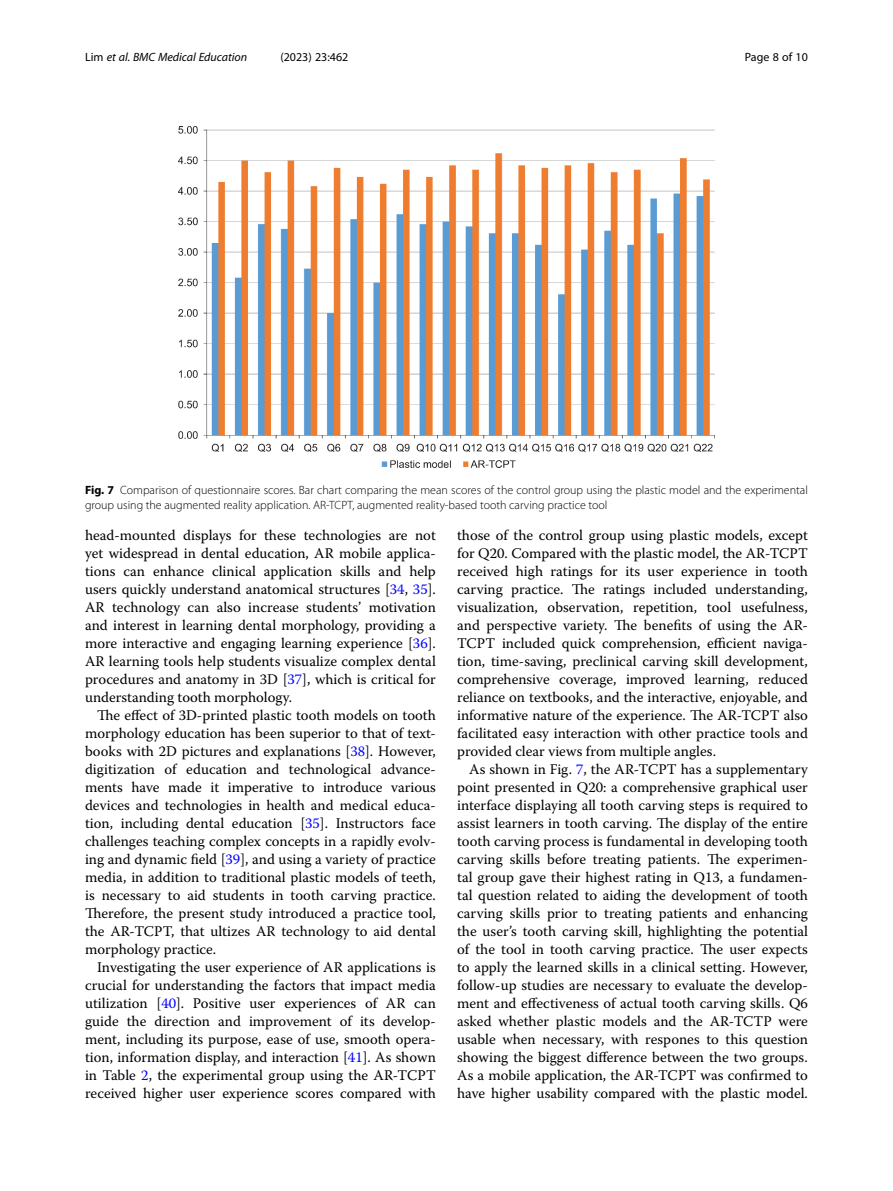
<style>
.page{position:relative;width:893px;height:1191px;background:#fff}
.page>*{position:absolute;margin:0;border:0;box-sizing:border-box;transform-origin:0 0}
.Body_Text_Indent{font:14.7px/18px "Warnock Pro";color:#000;text-align:justify}
.Body_Text{font:14.7px/18px "Warnock Pro";color:#000;text-align:justify}
.Figure_Caption{font:300 12px/15px "Myriad Pro";color:#000}
.t1{font:italic 12px "Myriad Pro";color:#000}
.t2{font:12px "Myriad Pro";color:#000}
.s1{font-style:normal}
.s2{font-weight:700}
.s3{color:#00f}
</style>
<div class="page">
<img style="left:178px;top:126px;width:536px;height:341px">
<p class="t1" style="left:85px;top:50px;width:164px"><span class="s1">Lim</span> et al. BMC Medical Education</p>
<p class="t2" style="left:280px;top:50px;width:70px">(2023) 23:462</p>
<p class="t2" style="left:745px;top:50px;width:65px">Page 8 of 10</p>
<p class="Figure_Caption" style="left:85px;top:483px;width:724px"><span class="s2">Fig. 7</span> Comparison of questionnaire scores. Bar chart comparing the mean scores of the control group using the plastic model and the experimental group using the augmented reality application. AR-TCPT, augmented reality-based tooth carving practice tool</p>
<p class="Body_Text" style="left:85px;top:526px;width:352px">head-mounted displays for these technologies are not yet widespread in dental education, AR mobile applica&shy;tions can enhance clinical application skills and help users quickly understand anatomical structures [<span class="s3">34</span>, <span class="s3">35</span>].<br>AR technology can also increase students’ motivation and interest in learning dental morphology, providing a more interactive and engaging learning experience [<span class="s3">36</span>].<br>AR learning tools help students visualize complex dental procedures and anatomy in 3D [<span class="s3">37</span>], which is critical for understanding tooth morphology.</p>
<p class="Body_Text_Indent" style="left:85px;top:706px;width:352px;text-indent:12px">The effect of 3D-printed plastic tooth models on tooth morphology education has been superior to that of text&shy;books with 2D pictures and explanations [<span class="s3">38</span>]. However, digitization of education and technological advance&shy;ments have made it imperative to introduce various devices and technologies in health and medical educa&shy;tion, including dental education [<span class="s3">35</span>]. Instructors face challenges teaching complex concepts in a rapidly evolv&shy;ing and dynamic field [<span class="s3">39</span>], and using a variety of practice media, in addition to traditional plastic models of teeth, is necessary to aid students in tooth carving practice.<br>Therefore, the present study introduced a practice tool, the AR-TCPT, that ultizes AR technology to aid dental morphology practice.</p>
<p class="Body_Text_Indent" style="left:85px;top:958px;width:352px;text-indent:12px">Investigating the user experience of AR applications is crucial for understanding the factors that impact media utilization [<span class="s3">40</span>]. Positive user experiences of AR can guide the direction and improvement of its develop&shy;ment, including its purpose, ease of use, smooth opera&shy;tion, information display, and interaction [<span class="s3">41</span>]. As shown in Table <span class="s3">2</span>, the experimental group using the AR-TCPT received higher user experience scores compared with</p>
<p class="Body_Text_Indent" style="left:457px;top:526px;width:352px">those of the control group using plastic models, except for Q20. Compared with the plastic model, the AR-TCPT received high ratings for its user experience in tooth carving practice. The ratings included understanding, visualization, observation, repetition, tool usefulness, and perspective variety. The benefits of using the AR-TCPT included quick comprehension, efficient naviga&shy;tion, time-saving, preclinical carving skill development, comprehensive coverage, improved learning, reduced reliance on textbooks, and the interactive, enjoyable, and informative nature of the experience. The AR-TCPT also facilitated easy interaction with other practice tools and provided clear views from multiple angles.</p>
<p class="Body_Text_Indent" style="left:457px;top:760px;width:352px;text-indent:12px">As shown in Fig. <span class="s3">7</span>, the AR-TCPT has a supplementary point presented in Q20: a comprehensive graphical user interface displaying all tooth carving steps is required to assist learners in tooth carving. The display of the entire tooth carving process is fundamental in developing tooth carving skills before treating patients. The experimen&shy;tal group gave their highest rating in Q13, a fundamen&shy;tal question related to aiding the development of tooth carving skills prior to treating patients and enhancing the user’s tooth carving skill, highlighting the potential of the tool in tooth carving practice. The user expects to apply the learned skills in a clinical setting. However, follow-up studies are necessary to evaluate the develop&shy;ment and effectiveness of actual tooth carving skills. Q6 asked whether plastic models and the AR-TCTP were usable when necessary, with respones to this question showing the biggest difference between the two groups.<br>As a mobile application, the AR-TCPT was confirmed to have higher usability compared with the plastic model.</p>
</div>
